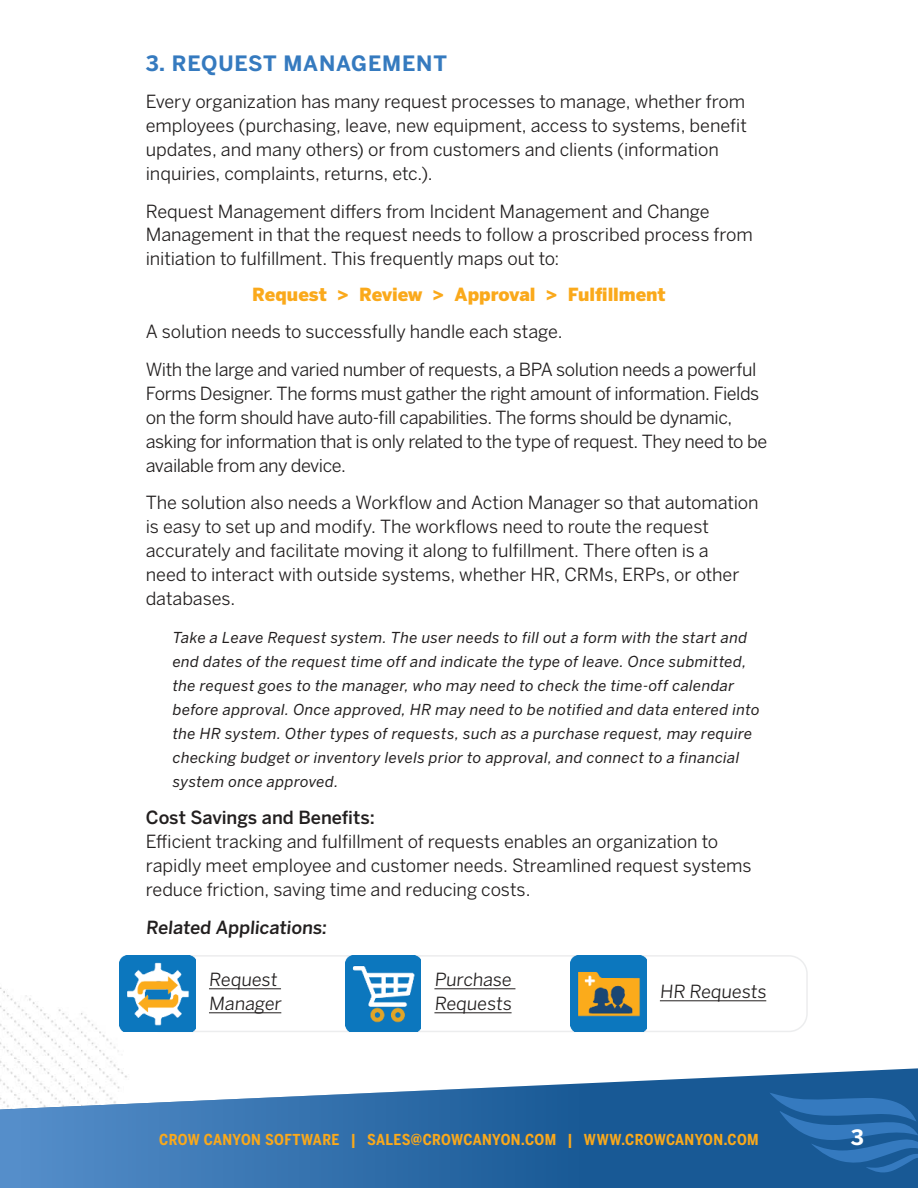
<style>
.page{position:relative;width:918px;height:1188px;background:#fff}
.page>*{position:absolute;margin:0;border:0;box-sizing:border-box;transform-origin:0 0}
.t1{font:700 21px "Benton Sans";letter-spacing:.04em;color:#357abf}
.t2{font:700 21px "Benton Sans";color:#fff}
.t3{font:18px/24px "Benton Sans";letter-spacing:-.005em;color:#221f1f}
.t4{font:18px/24px "Benton Sans";letter-spacing:-.025em;color:#221f1f}
.t5{font:500 18px "Benton Sans";color:#221f1f}
.t6{font:900 18px "Benton Sans";color:#faa91b}
.t7{font:italic 15px/24px "Benton Sans";letter-spacing:.025em;color:#221f1f}
.t8{font:700 15px "Benton Sans Cond";letter-spacing:.025em;color:#faa91b}
</style>
<div class="page">
<img style="left:0;top:979px;width:146px;height:88px">
<svg style="left:0;top:1068px;width:918px;height:120px"></svg>
<svg style="left:770px;top:1093px;width:148px;height:81px;background:#2366a5"></svg>
<div style="left:141px;top:955px;width:667px;height:77px;border:2px solid #ecedee;border-radius:18px"></div>
<hr style="left:209px;top:989px;width:72px;height:1px;background:#221f1f">
<hr style="left:209px;top:1013px;width:72px;height:1px;background:#221f1f">
<hr style="left:660px;top:1001px;width:106px;height:1px;background:#221f1f">
<hr style="left:434px;top:989px;width:81px;height:1px;background:#221f1f">
<hr style="left:434px;top:1013px;width:78px;height:1px;background:#221f1f">
<img style="left:120px;top:956px;width:75px;height:75px">
<img style="left:345px;top:956px;width:76px;height:75px">
<img style="left:571px;top:956px;width:75px;height:75px">
<p class="t1" style="left:146px;top:55px;width:303px">3. REQUEST MANAGEMENT</p>
<p class="t3" style="left:146px;top:91px;width:603px">Every organization has many request processes to manage, whether from employees (purchasing, leave, new equipment, access to systems, benefit updates, and many others) or from customers and clients (information inquiries, complaints, returns, etc.).</p>
<p class="t3" style="left:146px;top:201px;width:609px">Request Management differs from Incident Management and Change<br>Management in that the request needs to follow a proscribed process from initiation to fulfillment. This frequently maps out to:</p>
<p class="t6" style="left:252px;top:287px;width:415px">Request &gt; Review &gt; Approval &gt; Fulfillment</p>
<p class="t3" style="left:146px;top:314px;width:612px;line-height:37.5px">A solution needs to successfully handle each stage.<br>With the large and varied number of requests, a BPA solution needs a powerful</p>
<p class="t4" style="left:146px;top:383px;width:623px">Forms Designer. The forms must gather the right amount of information. Fields on the form should have auto-fill capabilities. The forms should be dynamic, asking for information that is only related to the type of request. They need to be available from any device.</p>
<p class="t3" style="left:146px;top:492px;width:614px">The solution also needs a Workflow and Action Manager so that automation is easy to set up and modify. The workflows need to route the request accurately and facilitate moving it along to fulfillment. There often is a<br>need to interact with outside systems, whether HR, CRMs, ERPs, or other databases.</p>
<p class="t7" style="left:173px;top:626px;width:588px">Take a Leave Request system. The user needs to fill out a form with the start and end dates of the request time off and indicate the type of leave. Once submitted, the request goes to the manager, who may need to check the time-off calendar before approval. Once approved, HR may need to be notified and data entered into the HR system. Other types of requests, such as a purchase request, may require checking budget or inventory levels prior to approval, and connect to a financial system once approved.</p>
<p class="t5" style="left:146px;top:811px;width:231px">Cost Savings and Benefits:</p>
<p class="t3" style="left:146px;top:831px;width:607px">Efficient tracking and fulfillment of requests enables an organization to rapidly meet employee and customer needs. Streamlined request systems reduce friction, saving time and reducing costs.</p>
<p class="t5" style="left:146px;top:920px;width:184px">Related Applications:</p>
<p class="t3" style="left:434px;top:969px;width:80px">Purchase<br>Requests</p>
<p class="t3" style="left:209px;top:969px;width:75px">Request<br>Manager</p>
<p class="t3" style="left:660px;top:981px;width:109px">HR Requests</p>
<p class="t8" style="left:159px;top:1133px;width:601px">CROW CANYON SOFTWARE | SALES@CROWCANYON.COM | WWW.CROWCANYON.COM</p>
<p class="t2" style="left:851px;top:1129px;width:15px">3</p>
</div>
